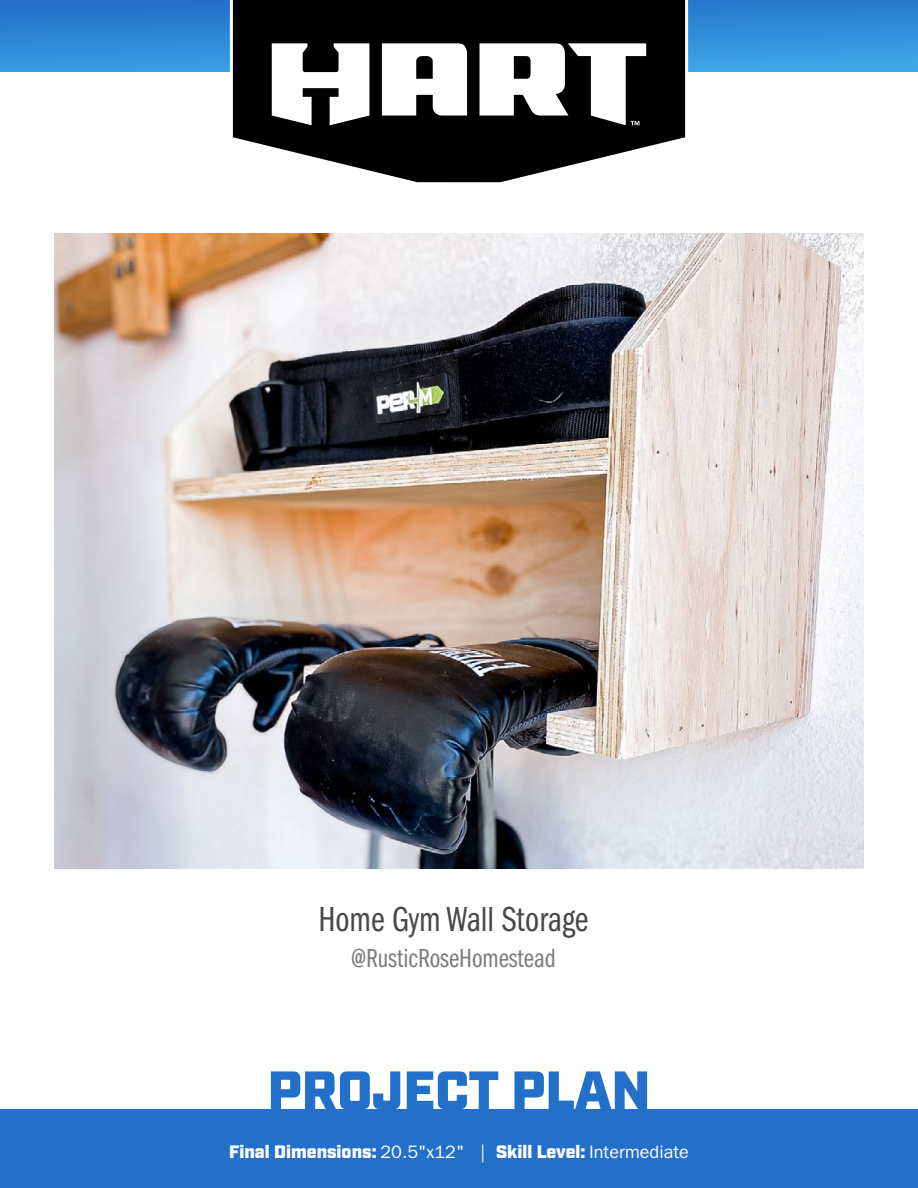
<style>
.page{position:relative;width:918px;height:1188px;background:#fff}
.page>*{position:absolute;margin:0;border:0;box-sizing:border-box;transform-origin:0 0}
.t1{font:900 54px "Industry";color:#2270ca}
.t2{font:36px "ITC Franklin Gothic Std Bk Cp";color:#484848}
.t3{font:27px "ITC Franklin Gothic Std Bk Cp";color:#7c7c7c}
.t4{font:900 18px "Industry";color:#fff}
.s1{font-family:"ITC Franklin Gothic Std";font-weight:400}
</style>
<div class="page">
<div style="left:0;top:1109px;width:918px;height:79px;background:#2270ca"></div>
<div style="left:0;top:0;width:918px;height:72px;background:linear-gradient(to bottom,#2372cb,#3ba4e6)"></div>
<svg style="left:228px;top:0;width:462px;height:183px"></svg>
<svg style="left:272px;top:43px;width:97px;height:82px"></svg>
<svg style="left:382px;top:43px;width:85px;height:73px"></svg>
<svg style="left:480px;top:43px;width:166px;height:82px"></svg>
<img style="left:54px;top:233px;width:810px;height:635px">
<h2 class="t2" style="left:318px;top:899px;width:272px">Home Gym Wall Storage</h2>
<h3 class="t3" style="left:351px;top:943px;width:206px">@RusticRoseHomestead</h3>
<h1 class="t1" style="left:268px;top:1058px;width:384px">PROJECT PLAN</h1>
<p class="t4" style="left:229px;top:1141px;width:461px">Final Dimensions: <span class="s1">20.5"x12" |</span> Skill Level: <span class="s1">Intermediate</span></p>
</div>
